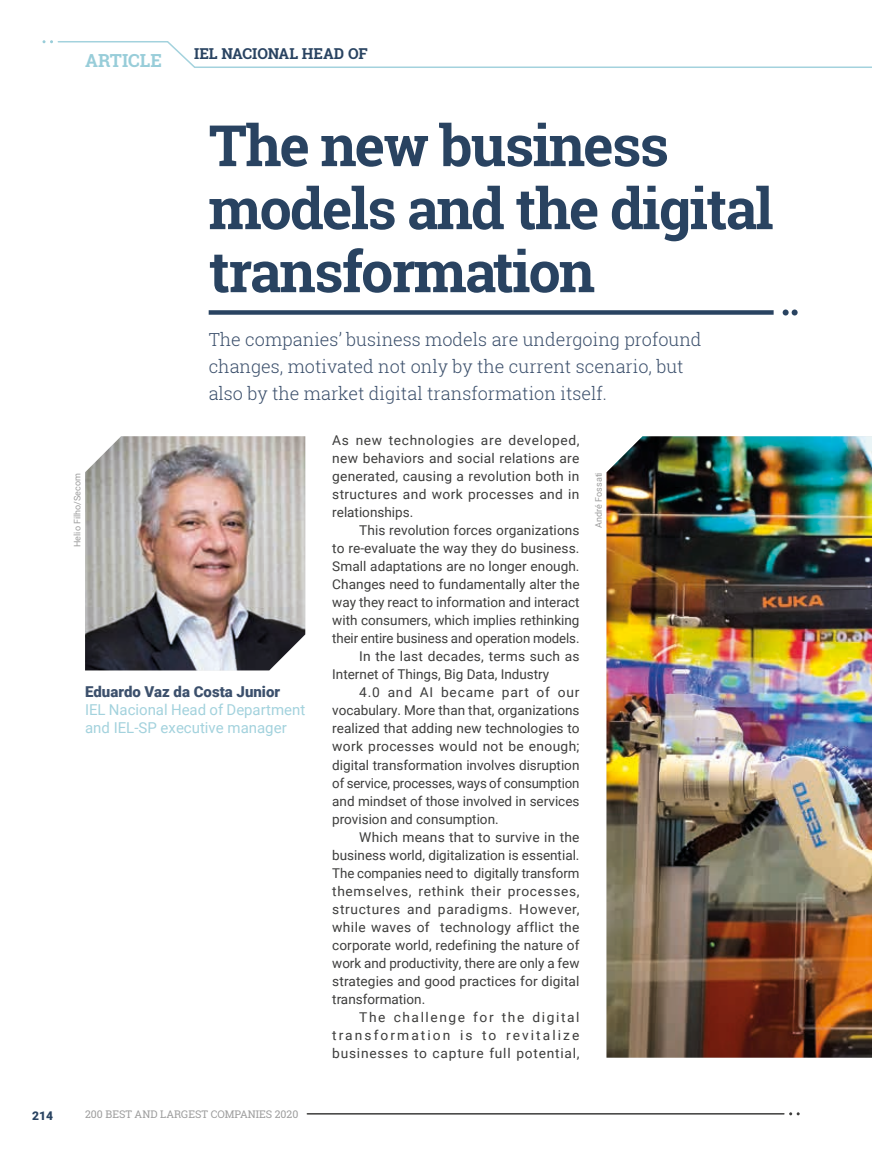
<style>
.page{position:relative;width:872px;height:1170px;background:#fff}
.page>*{position:absolute;margin:0;border:0;box-sizing:border-box;transform-origin:0 0}
.t1{font:700 57px/63px "Roboto Slab";letter-spacing:-.03em;color:#294361}
.t2{font:300 18px/27px "Roboto Slab";color:#3c506c}
.t3{font:700 18px "Roboto Slab";color:#98cdd9}
.t4{font:15px/18px "Roboto";color:#a3d2dd}
.t5{font:900 15px "Roboto";color:#3c506c}
.t6{font:700 15px "Roboto Slab";color:#294361}
.t7{font:13.5px/18px "Roboto";letter-spacing:.005em;color:#3d3d3c;text-align:justify}
.t8{font:13.5px "Roboto";letter-spacing:.045em;color:#3d3d3c}
.t9{font:13.5px "Roboto";letter-spacing:.025em;color:#3d3d3c}
.t10{font:13.5px "Roboto";letter-spacing:.055em;color:#3d3d3c}
.t11{font:13.5px "Roboto";letter-spacing:.15em;color:#3d3d3c}
.t12{font:13.5px "Roboto";letter-spacing:.115em;color:#3d3d3c}
.t13{font:13.5px "Roboto";letter-spacing:.06em;color:#3d3d3c}
.t14{font:900 12px "Roboto";color:#294361}
.t15{font:10.5px "Roboto Slab";color:#9d9d9d}
.t16{font:9px "Roboto";color:#9d9d9d}
</style>
<div class="page">
<img style="left:85px;top:436px;width:220px;height:234px">
<div style="left:209px;top:310px;width:564px;height:5px;background:#294361"></div>
<svg style="left:782px;top:309px;width:15px;height:6px"></svg>
<img style="left:606px;top:436px;width:266px;height:621px">
<hr style="left:307px;top:1112px;width:477px;height:2px;background:#3d3d3c">
<svg style="left:789px;top:1112px;width:10px;height:3px"></svg>
<svg style="left:43px;top:40px;width:829px;height:28px"></svg>
<h2 class="t3" style="left:85px;top:48px;width:78px">ARTICLE</h2>
<p class="t6" style="left:194px;top:43px;width:175px">IEL NACIONAL HEAD OF</p>
<h1 class="t1" style="left:209px;top:113px;width:566px">The new business models and the digital transformation</h1>
<h2 class="t2" style="left:209px;top:326px;width:494px">The companies’ business models are undergoing profound changes, motivated not only by the current scenario, but also by the market digital transformation itself.</h2>
<p class="t7" style="left:332px;top:431px;width:249px">As new technologies are developed, new behaviors and social relations are generated, causing a revolution both in structures and work processes and in relationships.</p>
<p class="t7" style="left:359px;top:521px;width:222px">This revolution forces organizations</p>
<p class="t7" style="left:332px;top:539px;width:249px">to re-evaluate the way they do business.</p>
<p class="t7" style="left:332px;top:557px;width:249px">Small adaptations are no longer enough.</p>
<p class="t7" style="left:332px;top:575px;width:249px">Changes need to fundamentally alter the</p>
<p class="t7" style="left:332px;top:593px;width:249px">way they react to information and interact</p>
<p class="t7" style="left:332px;top:611px;width:249px">with consumers, which implies rethinking</p>
<p class="t7" style="left:332px;top:629px;width:249px">their entire business and operation models.</p>
<p class="t7" style="left:359px;top:647px;width:222px">In the last decades, terms such as</p>
<p class="t7" style="left:332px;top:665px;width:218px">Internet of Things, Big Data, Industry</p>
<p class="t13" style="left:359px;top:683px;width:222px">4.0 and AI became part of our</p>
<p class="t7" style="left:332px;top:701px;width:249px">vocabulary. More than that, organizations</p>
<p class="t7" style="left:332px;top:719px;width:249px">realized that adding new technologies to</p>
<p class="t9" style="left:332px;top:737px;width:249px">work processes would not be enough;</p>
<p class="t7" style="left:332px;top:755px;width:249px">digital transformation involves disruption</p>
<p class="t7" style="left:332px;top:773px;width:249px">of service, processes, ways of consumption</p>
<p class="t7" style="left:332px;top:791px;width:249px">and mindset of those involved in services</p>
<p class="t7" style="left:332px;top:809px;width:168px">provision and consumption.</p>
<p class="t7" style="left:359px;top:827px;width:222px">Which means that to survive in the</p>
<p class="t7" style="left:332px;top:845px;width:249px">business world, digitalization is essential.</p>
<p class="t7" style="left:332px;top:863px;width:249px">The companies need to digitally transform</p>
<p class="t8" style="left:332px;top:881px;width:249px">themselves, rethink their processes,</p>
<p class="t8" style="left:332px;top:899px;width:249px">structures and paradigms. However,</p>
<p class="t9" style="left:332px;top:917px;width:249px">while waves of technology afflict the</p>
<p class="t7" style="left:332px;top:935px;width:249px">corporate world, redefining the nature of</p>
<p class="t7" style="left:332px;top:953px;width:249px">work and productivity, there are only a few</p>
<p class="t7" style="left:332px;top:971px;width:249px">strategies and good practices for digital</p>
<p class="t7" style="left:332px;top:989px;width:94px">transformation.</p>
<p class="t12" style="left:359px;top:1007px;width:222px">The challenge for the digital</p>
<p class="t11" style="left:332px;top:1025px;width:249px">transformation is to revitalize</p>
<p class="t10" style="left:332px;top:1043px;width:249px">businesses to capture full potential,</p>
<p class="t16" style="left:71px;top:547px;width:75px;rotate:-90deg">Helio Filho/Secom</p>
<p class="t16" style="left:592px;top:527px;width:57px;rotate:-90deg">André Fossati</p>
<p class="t5" style="left:85px;top:681px;width:197px">Eduardo Vaz da Costa Junior</p>
<p class="t4" style="left:85px;top:700px;width:222px">IEL Nacional Head of Department and IEL-SP executive manager</p>
<p class="t14" style="left:32px;top:1107px;width:22px">214</p>
<p class="t15" style="left:85px;top:1106px;width:215px">200 BEST AND LARGEST COMPANIES 2020</p>
</div>
